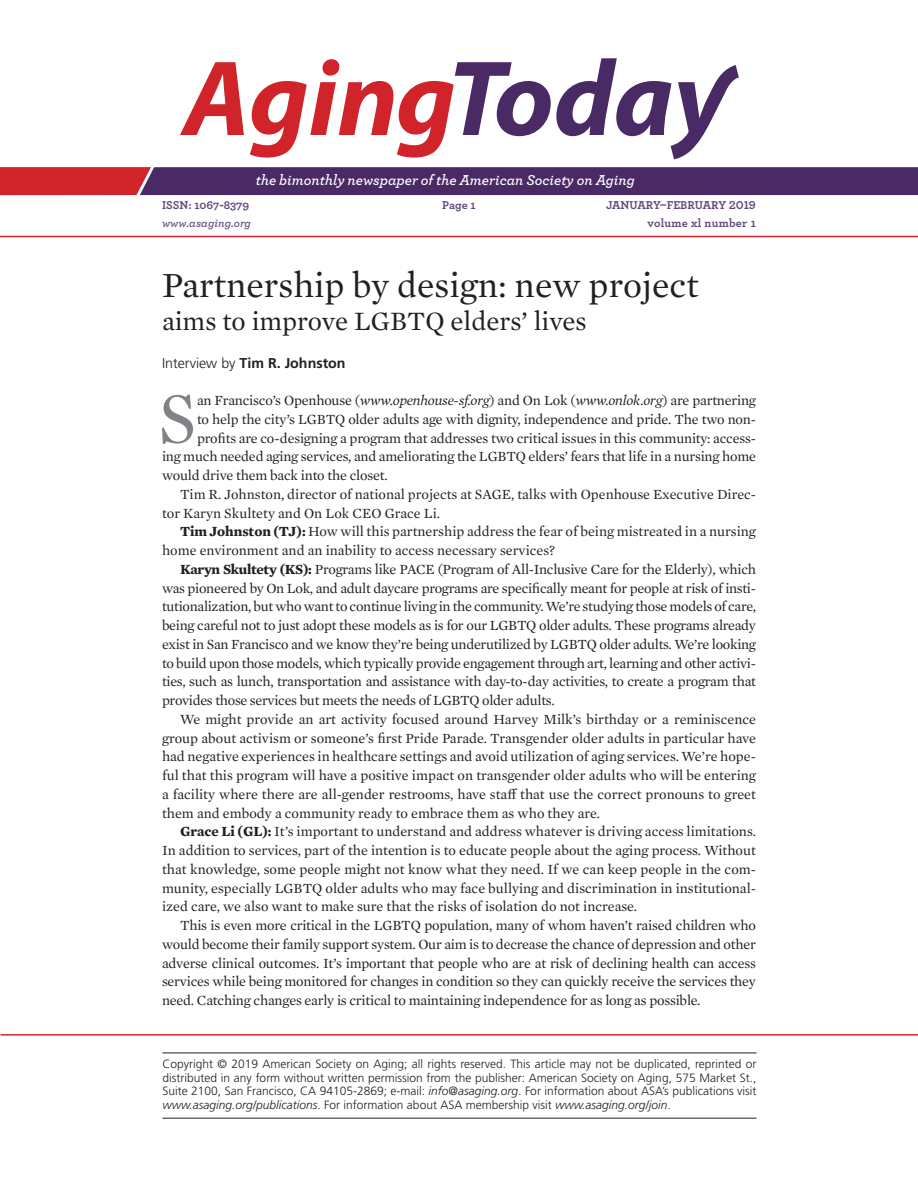
<style>
.page{position:relative;width:918px;height:1188px;background:#fff}
.page>*{position:absolute;margin:0;border:0;box-sizing:border-box;transform-origin:0 0}
.t1{font:italic 700 108px "Myriad Pro";letter-spacing:-.005em;color:#d1232a}
._9-Drop_Cap{font:73.05px "Mercury Text G1";color:#808285}
._2a-24pt_Head{font:36px "Mercury Text G1";color:#231f20}
._3-18pt_Head{font:27px "Mercury Text G1";color:#231f20}
.t2{font:italic 600 15px "Archer";color:#fff}
._1-basic_Paragraph{font:14.25px/18.8px "Mercury Text G1";color:#231f20;text-align:justify}
._9-Drop_Cap-2{font:14.25px "Mercury Text G1";letter-spacing:-.015em;color:#231f20}
._4-By_Line{font:700 14.25px "Frutiger";color:#231f20}
.t3{font:300 12px/13.5px "Frutiger";color:#231f20;text-align:justify}
.t4{font:700 12px "Archer";color:#604a7d}
.t5{font:italic 600 12px "Archer";color:#604a7d}
.t6{font:700 12px "Archer";letter-spacing:.025em;color:#604a7d}
.s1{font-weight:300}
.s2{font-style:italic}
.s3{font-weight:700}
</style>
<div class="page">
<hr style="left:0;top:236px;width:918px;height:1px;background:#d1232a">
<svg style="left:455px;top:58px;width:284px;height:101px"></svg>
<svg style="left:0;top:167px;width:918px;height:28px;background:#602a5d"></svg>
<hr style="left:0;top:1034px;width:918px;height:2px;background:#d1232a">
<hr style="left:162px;top:1053px;width:594px;height:1px;background:#231f20">
<hr style="left:162px;top:1118px;width:594px;height:1px;background:#231f20">
<p class="t1" style="left:183px;top:28px;width:274px">Aging</p>
<p class="t2" style="left:256px;top:169px;width:380px">the bimonthly newspaper of the American Society on Aging</p>
<p class="t4" style="left:162px;top:195px;width:89px">ISSN: 1067-8379</p>
<p class="t4" style="left:442px;top:195px;width:35px">Page 1</p>
<p class="t4" style="left:606px;top:195px;width:151px">JANUARY–FEBRUARY 2019</p>
<p class="t5" style="left:162px;top:214px;width:90px">www.asaging.org</p>
<p class="t6" style="left:648px;top:213px;width:110px">volume xl number 1</p>
<p class="_2a-24pt_Head" style="left:162px;top:259px;width:538px">Partnership by design: new project</p>
<p class="_3-18pt_Head" style="left:162px;top:302px;width:426px">aims to improve LGBTQ elders’ lives</p>
<p class="_4-By_Line" style="left:162px;top:354px;width:185px"><span class="s1">Interview by</span> Tim R. Johnston</p>
<p class="_9-Drop_Cap" style="left:158px;top:366px;width:40px">S</p>
<p class="_9-Drop_Cap-2" style="left:197px;top:390px;width:560px">an Francisco’s Openhouse (<span class="s2">www.openhouse-sf.org</span>) and On Lok (<span class="s2">www.onlok.org</span>) are partnering</p>
<p class="_9-Drop_Cap-2" style="left:197px;top:409px;width:560px">to help the city’s LGBTQ older adults age with dignity, independence and pride. The two non-</p>
<p class="_9-Drop_Cap-2" style="left:197px;top:428px;width:560px">profits are co-designing a program that addresses two critical issues in this community: access-</p>
<p class="_9-Drop_Cap-2" style="left:162px;top:446px;width:596px">ing much needed aging services, and ameliorating the LGBTQ elders’ fears that life in a nursing home</p>
<p class="_9-Drop_Cap-2" style="left:162px;top:465px;width:227px">would drive them back into the closet.</p>
<p class="_1-basic_Paragraph" style="left:162px;top:484px;width:595px;text-indent:18px">Tim R. Johnston, director of national projects at SAGE, talks with Openhouse Executive Direc&shy;tor Karyn Skultety and On Lok CEO Grace Li.</p>
<p class="_1-basic_Paragraph" style="left:162px;top:521px;width:596px;text-indent:18px"><span class="s3">Tim Johnston (TJ):</span> How will this partnership address the fear of being mistreated in a nursing home environment and an inability to access necessary services?</p>
<p class="_1-basic_Paragraph" style="left:162px;top:559px;width:596px;text-indent:18px"><span class="s3">Karyn Skultety (KS):</span> Programs like PACE (Program of All-Inclusive Care for the Elderly), which was pioneered by On Lok, and adult daycare programs are specifically meant for people at risk of insti&shy;tutionalization, but who want to continue living in the community. We’re studying those models of care, being careful not to just adopt these models as is for our LGBTQ older adults. These programs already exist in San Francisco and we know they’re being underutilized by LGBTQ older adults. We’re looking to build upon those models, which typically provide engagement through art, learning and other activi&shy;ties, such as lunch, transportation and assistance with day-to-day activities, to create a program that provides those services but meets the needs of LGBTQ older adults.</p>
<p class="_1-basic_Paragraph" style="left:162px;top:709px;width:596px;text-indent:18px">We might provide an art activity focused around Harvey Milk’s birthday or a reminiscence group about activism or someone’s first Pride Parade. Transgender older adults in particular have had negative experiences in healthcare settings and avoid utilization of aging services. We’re hope&shy;ful that this program will have a positive impact on transgender older adults who will be entering a facility where there are all-gender restrooms, have staff that use the correct pronouns to greet them and embody a community ready to embrace them as who they are.</p>
<p class="_1-basic_Paragraph" style="left:162px;top:821px;width:596px;text-indent:18px"><span class="s3">Grace Li (GL):</span> It’s important to understand and address whatever is driving access limitations.<br>In addition to services, part of the intention is to educate people about the aging process. Without that knowledge, some people might not know what they need. If we can keep people in the com&shy;munity, especially LGBTQ older adults who may face bullying and discrimination in institutional&shy;ized care, we also want to make sure that the risks of isolation do not increase.</p>
<p class="_1-basic_Paragraph" style="left:162px;top:915px;width:596px;text-indent:18px">This is even more critical in the LGBTQ population, many of whom haven’t raised children who would become their family support system. Our aim is to decrease the chance of depression and other adverse clinical outcomes. It’s important that people who are at risk of declining health can access services while being monitored for changes in condition so they can quickly receive the services they need. Catching changes early is critical to maintaining independence for as long as possible.</p>
<p class="t3" style="left:162px;top:1058px;width:596px">Copyright © 2019 American Society on Aging; all rights reserved. This article may not be duplicated, reprinted or distributed in any form without written permission from the publisher: American Society on Aging, 575 Market St., Suite 2100, San Francisco, CA 94105-2869; e-mail: <span class="s2">info@asaging.org</span>. For information about ASA’s publications visit <span class="s2">www.asaging.org/publications</span>. For information about ASA membership visit <span class="s2">www.asaging.org/join</span>.</p>
</div>
